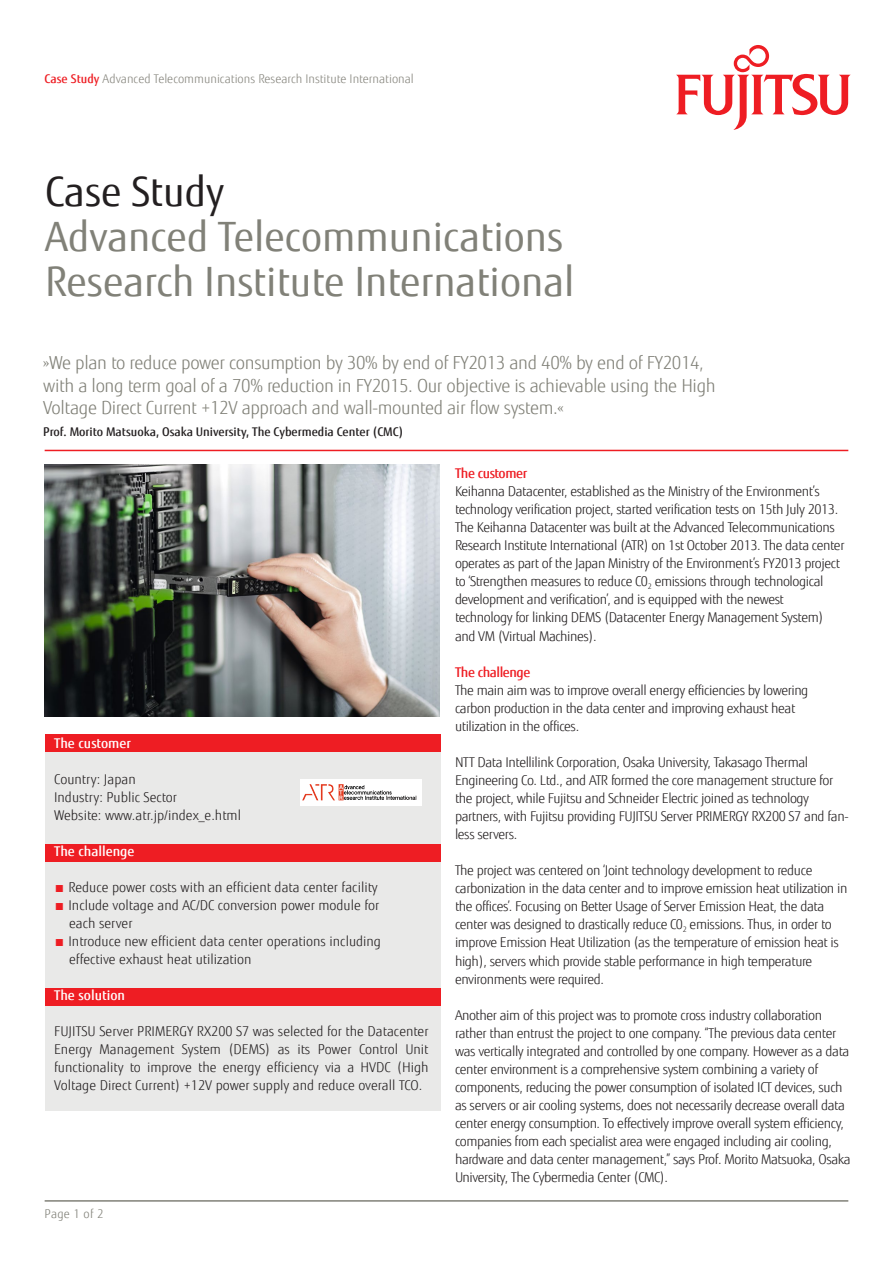
<style>
.page{position:relative;width:893px;height:1263px;background:#fff}
.page>*{position:absolute;margin:0;border:0;box-sizing:border-box;transform-origin:0 0}
.t1{font:40.5px/45px "Fujitsu Sans";color:#818178}
.t2{font:40.5px "Fujitsu Sans";color:#231f20}
.copy{font:300 18px/22.5px "Fujitsu Sans";letter-spacing:-.02em;color:#818178}
.copy-2{font:300 13.5px/18px "Fujitsu Sans";letter-spacing:-.03em;color:#231f20}
.copy-3{font:300 13.5px/18px "Fujitsu Sans";color:#231f20}
.copy-4{font:500 13.5px "Fujitsu Sans";color:#fff}
.copy-5{font:500 13.5px "Fujitsu Sans";letter-spacing:-.03em;color:#ee1d23}
.copy-6{font:300 12px "Fujitsu Sans";color:#87867e}
.t3{font:500 12px "Fujitsu Sans";color:#231f20}
.copy-7{font:300 12px "Fujitsu Sans";letter-spacing:.02em;color:#818178}
.s1{font-weight:500;color:#ee1d23}
.s2{color:#ee1d23}
</style>
<div class="page">
<div style="left:45px;top:734px;width:395px;height:377px;background:#e9e9e8"></div>
<svg style="left:676px;top:45px;width:175px;height:85px"></svg>
<hr style="left:45px;top:450px;width:803px;height:1px;background:#ee1d23">
<hr style="left:45px;top:1200px;width:803px;height:2px;background:#818178">
<img style="left:45px;top:464px;width:394px;height:252px">
<div style="left:45px;top:734px;width:396px;height:18px;background:#ee1d23"></div>
<div style="left:45px;top:844px;width:395px;height:18px;background:#ee1d23"></div>
<div style="left:45px;top:988px;width:395px;height:18px;background:#ee1d23"></div>
<div style="left:300px;top:780px;width:121px;height:26px;background:#fff"></div>
<img style="left:303px;top:784px;width:114px;height:16px">
<p class="copy-6" style="left:45px;top:71px;width:371px"><span class="s1">Case Study</span> Advanced Telecommunications Research Institute International</p>
<p class="t2" style="left:45px;top:166px;width:181px">Case Study</p>
<p class="t1" style="left:45px;top:214px;width:531px">Advanced Telecommunications<br>Research Institute International</p>
<p class="copy" style="left:43px;top:352px;width:674px">»We plan to reduce power consumption by 30% by end of FY2013 and 40% by end of FY2014, with a long term goal of a 70% reduction in FY2015. Our objective is achievable using the High<br>Voltage Direct Current +12V approach and wall-mounted air flow system.«</p>
<p class="t3" style="left:43px;top:424px;width:362px">Prof. Morito Matsuoka, Osaka University, The Cybermedia Center (CMC)</p>
<p class="copy-4" style="left:54px;top:735px;width:78px">The customer</p>
<p class="copy-3" style="left:54px;top:770px;width:83px">Country: Japan</p>
<p class="copy-3" style="left:54px;top:788px;width:124px">Industry: Public Sector</p>
<p class="copy-3" style="left:54px;top:806px;width:188px">Website: www.atr.jp/index_e.html</p>
<p class="copy-4" style="left:54px;top:843px;width:82px">The challenge</p>
<p class="copy-3" style="left:54px;top:878px;width:325px"><span class="s2">■</span> Reduce power costs with an efficient data center facility</p>
<p class="copy-3" style="left:69px;top:896px;width:312px;text-indent:-15px"><span class="s2">■</span> Include voltage and AC/DC conversion power module for each server</p>
<p class="copy-3" style="left:69px;top:932px;width:313px;text-indent:-15px"><span class="s2">■</span> Introduce new efficient data center operations including effective exhaust heat utilization</p>
<p class="copy-4" style="left:54px;top:987px;width:72px">The solution</p>
<p class="copy-2" style="left:54px;top:1022px;width:376px;text-align:justify">FUJITSU Server PRIMERGY RX200 S7 was selected for the Datacenter Energy Management System (DEMS) as its Power Control Unit functionality to improve the energy efficiency via a HVDC (High Voltage Direct Current) +12V power supply and reduce overall TCO.</p>
<p class="copy-7" style="left:45px;top:1207px;width:60px">Page 1 of 2</p>
<p class="copy-5" style="left:455px;top:465px;width:74px">The customer</p>
<p class="copy-2" style="left:455px;top:482px;width:391px">Keihanna Datacenter, established as the Ministry of the Environment’s technology verification project, started verification tests on 15th July 2013.<br>The Keihanna Datacenter was built at the Advanced Telecommunications Research Institute International (ATR) on 1st October 2013. The data center operates as part of the Japan Ministry of the Environment’s FY2013 project to ‘Strengthen measures to reduce C0<sub>2</sub> emissions through technological development and verification’, and is equipped with the newest technology for linking DEMS (Datacenter Energy Management System) and VM (Virtual Machines).</p>
<p class="copy-5" style="left:455px;top:663px;width:77px">The challenge</p>
<p class="copy-2" style="left:455px;top:681px;width:355px">The main aim was to improve overall energy efficiencies by lowering carbon production in the data center and improving exhaust heat utilization in the offices.</p>
<p class="copy-2" style="left:455px;top:753px;width:395px">NTT Data Intellilink Corporation, Osaka University, Takasago Thermal Engineering Co. Ltd., and ATR formed the core management structure for the project, while Fujitsu and Schneider Electric joined as technology partners, with Fujitsu providing FUJITSU Server PRIMERGY RX200 S7 and fan&shy;less servers.</p>
<p class="copy-2" style="left:455px;top:861px;width:394px">The project was centered on ‘Joint technology development to reduce carbonization in the data center and to improve emission heat utilization in the offices’. Focusing on Better Usage of Server Emission Heat, the data center was designed to drastically reduce C0<sub>2</sub> emissions. Thus, in order to improve Emission Heat Utilization (as the temperature of emission heat is high), servers which provide stable performance in high temperature environments were required.</p>
<p class="copy-2" style="left:455px;top:1006px;width:397px">Another aim of this project was to promote cross industry collaboration rather than entrust the project to one company. “The previous data center was vertically integrated and controlled by one company. However as a data center environment is a comprehensive system combining a variety of components, reducing the power consumption of isolated ICT devices, such as servers or air cooling systems, does not necessarily decrease overall data center energy consumption. To effectively improve overall system efficiency, companies from each specialist area were engaged including air cooling, hardware and data center management,” says Prof. Morito Matsuoka, Osaka University, The Cybermedia Center (CMC).</p>
</div>
